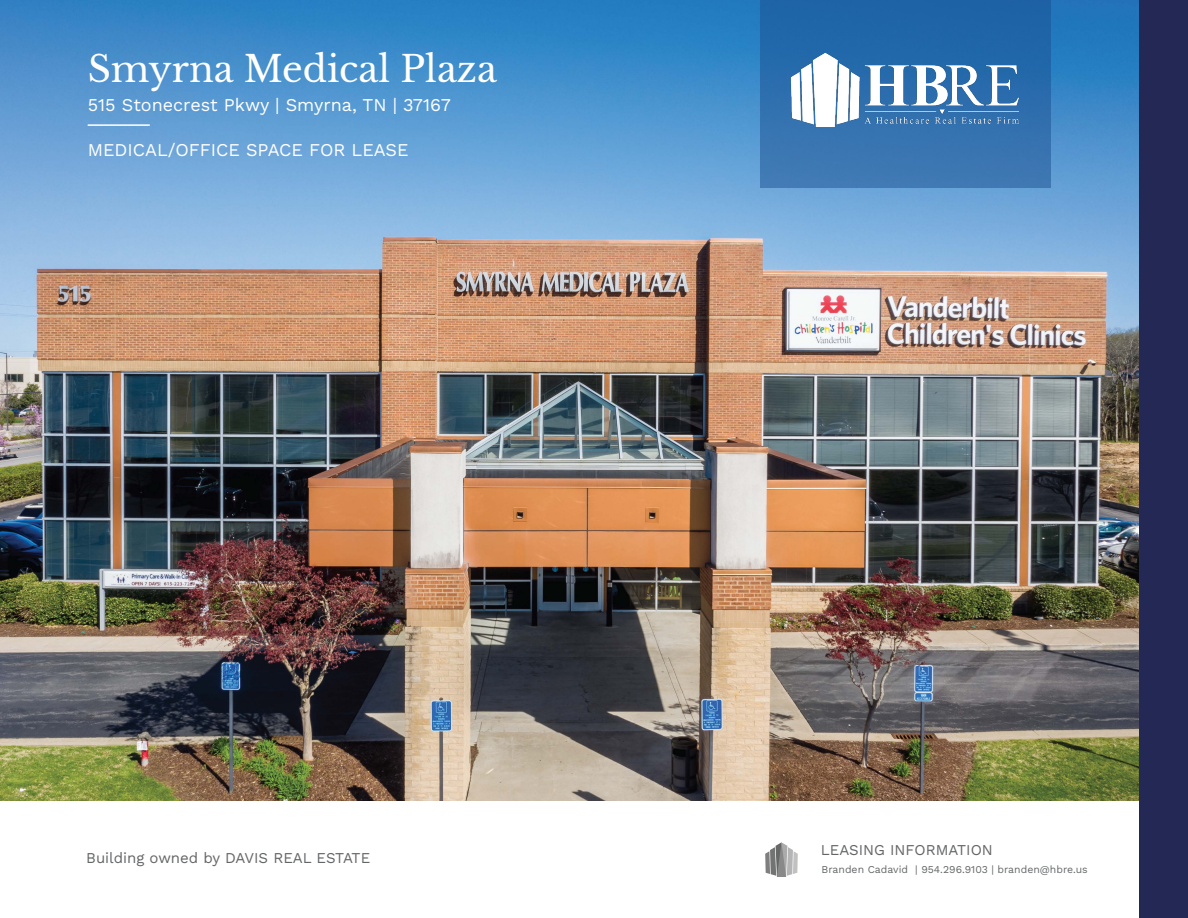
<style>
.page{position:relative;width:1188px;height:918px;background:#fff}
.page>*{position:absolute;margin:0;border:0;box-sizing:border-box;transform-origin:0 0}
.t1{font:36px "Libre Baskerville";color:#fff}
.t2{font:18px "Work Sans";color:#fff}
.t3{font:15px "Work Sans";color:#646566}
.t4{font:10.5px "Work Sans";color:#656768}
.s1{color:#646566}
</style>
<div class="page">
<img style="left:0;top:0;width:1139px;height:801px">
<div style="left:760px;top:0;width:291px;height:188px;background:linear-gradient(to bottom,#1861a6,#417ab4)"></div>
<hr style="left:88px;top:124px;width:62px;height:2px;background:#fff">
<svg style="left:765px;top:842px;width:33px;height:35px"></svg>
<div style="left:1139px;top:0;width:49px;height:918px;background:#232954"></div>
<img style="left:788px;top:51px;width:235px;height:78px">
<h1 class="t1" style="left:88px;top:47px;width:411px">Smyrna Medical Plaza</h1>
<p class="t2" style="left:88px;top:91px;width:365px">515 Stonecrest Pkwy | Smyrna, TN | 37167</p>
<p class="t2" style="left:88px;top:136px;width:322px">MEDICAL/OFFICE SPACE FOR LEASE</p>
<p class="t3" style="left:86px;top:847px;width:286px">Building owned by DAVIS REAL ESTATE</p>
<p class="t3" style="left:821px;top:839px;width:174px">LEASING INFORMATION</p>
<p class="t4" style="left:822px;top:862px;width:268px">Branden Cadavid <span class="s1">|</span> 954.296.9103 <span class="s1">|</span> branden@hbre.us</p>
</div>
